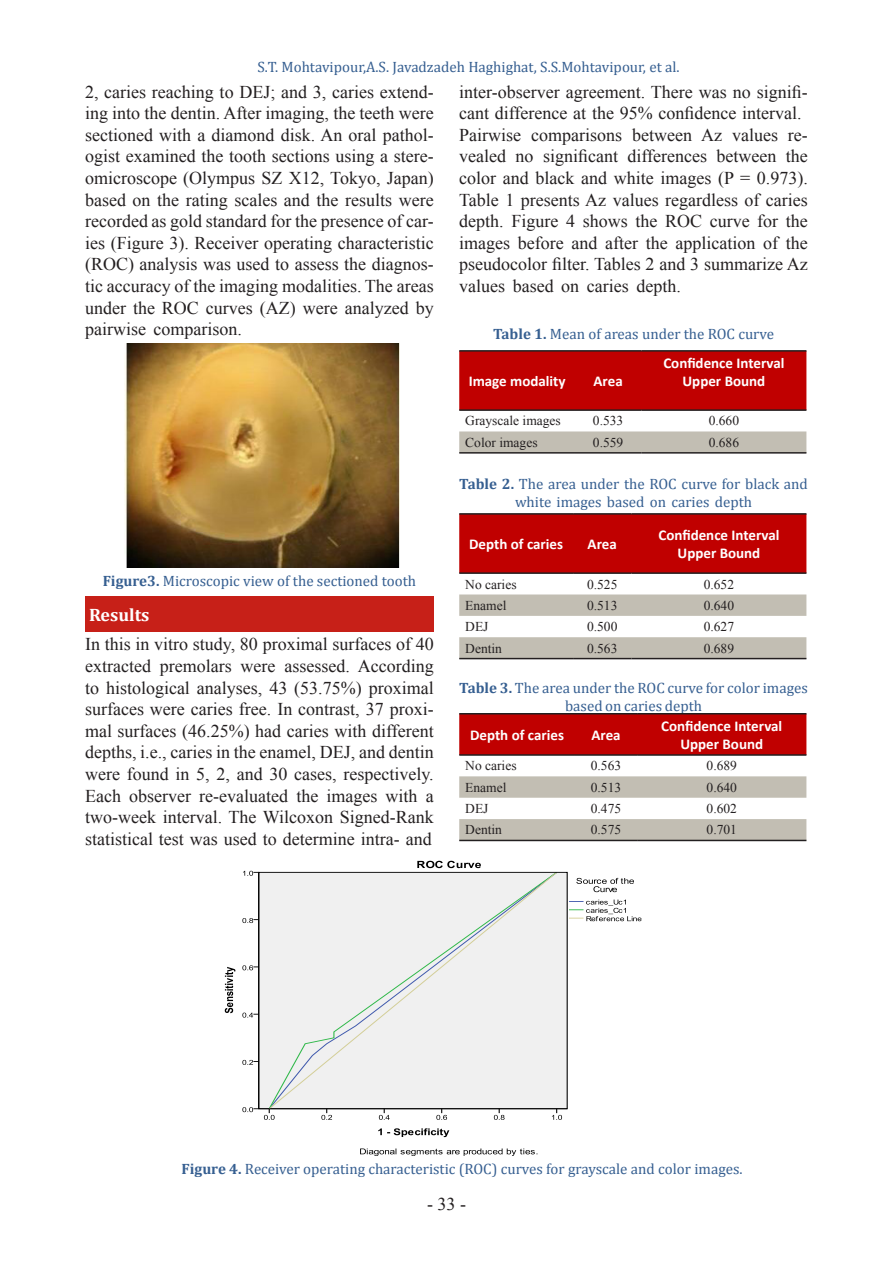
<style>
.page{position:relative;width:893px;height:1263px;background:#fff}
.page>*{position:absolute;margin:0;border:0;box-sizing:border-box;transform-origin:0 0}
.t1{font:18px/21.6px "Times New Roman";color:#231f20;text-align:justify}
.t2{font:700 18px "Cambria";color:#fff}
.t3{font:15px/18px "Cambria";color:#365f91;text-align:center}
.t4{font:700 15px/18px "Calibri";color:#fff;text-align:center}
.t5{font:13.5px "Times New Roman";color:#231f20}
.s1{font-weight:700}
</style>
<div class="page">
<div style="left:85px;top:597px;width:349px;height:35px;background:#c72018"></div>
<img style="left:125px;top:343px;width:274px;height:225px">
<div style="left:459px;top:352px;width:347px;height:57px;background:#c00000"></div>
<div style="left:459px;top:431px;width:347px;height:21px;background:#c2beb3"></div>
<hr style="left:459px;top:350px;width:116px;height:2px;background:#231f20">
<hr style="left:575px;top:350px;width:66px;height:2px;background:#231f20">
<hr style="left:641px;top:350px;width:165px;height:2px;background:#231f20">
<hr style="left:459px;top:409px;width:116px;height:2px;background:#231f20">
<hr style="left:575px;top:409px;width:66px;height:2px;background:#231f20">
<hr style="left:641px;top:409px;width:165px;height:2px;background:#231f20">
<hr style="left:459px;top:452px;width:116px;height:2px;background:#231f20">
<hr style="left:575px;top:452px;width:66px;height:2px;background:#231f20">
<hr style="left:641px;top:452px;width:165px;height:2px;background:#231f20">
<div style="left:459px;top:515px;width:347px;height:57px;background:#c00000"></div>
<svg style="left:459px;top:594px;width:347px;height:64px"></svg>
<hr style="left:459px;top:513px;width:114px;height:2px;background:#231f20">
<hr style="left:573px;top:513px;width:58px;height:2px;background:#231f20">
<hr style="left:631px;top:513px;width:175px;height:2px;background:#231f20">
<hr style="left:459px;top:572px;width:114px;height:2px;background:#231f20">
<hr style="left:573px;top:572px;width:58px;height:2px;background:#231f20">
<hr style="left:631px;top:572px;width:175px;height:2px;background:#231f20">
<hr style="left:459px;top:658px;width:114px;height:1px;background:#231f20">
<hr style="left:573px;top:658px;width:58px;height:1px;background:#231f20">
<hr style="left:631px;top:658px;width:175px;height:1px;background:#231f20">
<div style="left:459px;top:714px;width:347px;height:40px;background:#c00000"></div>
<svg style="left:459px;top:776px;width:347px;height:64px"></svg>
<hr style="left:459px;top:713px;width:116px;height:1px;background:#231f20">
<hr style="left:575px;top:713px;width:62px;height:1px;background:#231f20">
<hr style="left:637px;top:713px;width:169px;height:1px;background:#231f20">
<hr style="left:459px;top:754px;width:116px;height:2px;background:#231f20">
<hr style="left:575px;top:754px;width:62px;height:2px;background:#231f20">
<hr style="left:637px;top:754px;width:169px;height:2px;background:#231f20">
<hr style="left:459px;top:840px;width:116px;height:1px;background:#231f20">
<hr style="left:575px;top:840px;width:62px;height:1px;background:#231f20">
<hr style="left:637px;top:840px;width:169px;height:1px;background:#231f20">
<div style="left:259px;top:872px;width:308px;height:237px;background:#f0f0f0"></div>
<svg style="left:378px;top:1128px;width:71px;height:9px"></svg>
<svg style="left:552px;top:1109px;width:10px;height:11px"></svg>
<svg style="left:494px;top:1110px;width:11px;height:10px"></svg>
<svg style="left:436px;top:1110px;width:11px;height:10px"></svg>
<svg style="left:379px;top:1110px;width:11px;height:10px"></svg>
<svg style="left:321px;top:1110px;width:11px;height:10px"></svg>
<svg style="left:225px;top:967px;width:10px;height:46px"></svg>
<svg style="left:243px;top:871px;width:16px;height:5px"></svg>
<svg style="left:242px;top:918px;width:16px;height:5px"></svg>
<svg style="left:242px;top:965px;width:16px;height:5px"></svg>
<svg style="left:242px;top:1012px;width:16px;height:5px"></svg>
<svg style="left:242px;top:1060px;width:16px;height:5px"></svg>
<svg style="left:242px;top:1107px;width:33px;height:13px"></svg>
<svg style="left:268px;top:874px;width:290px;height:236px"></svg>
<div style="left:258px;top:872px;width:309px;height:237px;border:1px solid #000"></div>
<svg style="left:417px;top:861px;width:64px;height:7px"></svg>
<svg style="left:360px;top:1148px;width:177px;height:8px"></svg>
<svg style="left:569px;top:899px;width:72px;height:22px"></svg>
<svg style="left:576px;top:878px;width:58px;height:14px"></svg>
<p class="t3" style="left:257px;top:58px;width:424px">S.T. Mohtavipour,A.S. Javadzadeh Haghighat, S.S.Mohtavipour, et al.</p>
<p class="t1" style="left:85px;top:80px;width:350px">2, caries reaching to DEJ; and 3, caries extend&shy;ing into the dentin. After imaging, the teeth were sectioned with a diamond disk. An oral pathol&shy;ogist examined the tooth sections using a stere&shy;omicroscope (Olympus SZ X12, Tokyo, Japan) based on the rating scales and the results were recorded as gold standard for the presence of car&shy;ies (Figure 3). Receiver operating characteristic (ROC) analysis was used to assess the diagnos&shy;tic accuracy of the imaging modalities. The areas under the ROC curves (AZ) were analyzed by pairwise comparison.</p>
<p class="t3" style="left:103px;top:572px;width:315px"><span class="s1">Figure3.</span> Microscopic view of the sectioned tooth</p>
<p class="t2" style="left:89px;top:602px;width:62px">Results</p>
<p class="t1" style="left:85px;top:633px;width:350px">In this in vitro study, 80 proximal surfaces of 40 extracted premolars were assessed. According to histological analyses, 43 (53.75%) proximal surfaces were caries free. In contrast, 37 proxi&shy;mal surfaces (46.25%) had caries with different depths, i.e., caries in the enamel, DEJ, and dentin were found in 5, 2, and 30 cases, respectively.<br>Each observer re-evaluated the images with a two-week interval. The Wilcoxon Signed-Rank statistical test was used to determine intra- and</p>
<p class="t1" style="left:459px;top:80px;width:350px">inter-observer agreement. There was no signifi&shy;cant difference at the 95% confidence interval.</p>
<p class="t1" style="left:459px;top:124px;width:350px">Pairwise comparisons between Az values re&shy;vealed no significant differences between the color and black and white images (P = 0.973).<br>Table 1 presents Az values regardless of caries depth. Figure 4 shows the ROC curve for the images before and after the application of the pseudocolor filter. Tables 2 and 3 summarize Az values based on caries depth.</p>
<p class="t3" style="left:493px;top:325px;width:282px"><span class="s1">Table 1.</span> Mean of areas under the ROC curve</p>
<p class="t4" style="left:469px;top:372px;width:98px">Image modality</p>
<p class="t4" style="left:594px;top:372px;width:31px">Area</p>
<p class="t4" style="left:663px;top:354px;width:123px">Confidence Interval</p>
<p class="t4" style="left:682px;top:372px;width:84px">Upper Bound</p>
<p class="t5" style="left:465px;top:412px;width:97px">Grayscale images</p>
<p class="t5" style="left:593px;top:412px;width:32px">0.533</p>
<p class="t5" style="left:709px;top:412px;width:32px">0.660</p>
<p class="t5" style="left:465px;top:433px;width:74px">Color images</p>
<p class="t5" style="left:593px;top:433px;width:32px">0.559</p>
<p class="t5" style="left:709px;top:433px;width:32px">0.686</p>
<p class="t3" style="left:459px;top:475px;width:350px"><span class="s1">Table 2.</span> The area under the ROC curve for black and white images based on caries depth</p>
<p class="t4" style="left:469px;top:535px;width:95px">Depth of caries</p>
<p class="t4" style="left:588px;top:535px;width:31px">Area</p>
<p class="t4" style="left:658px;top:526px;width:123px">Confidence Interval</p>
<p class="t4" style="left:677px;top:544px;width:84px">Upper Bound</p>
<p class="t5" style="left:465px;top:575px;width:53px">No caries</p>
<p class="t5" style="left:587px;top:575px;width:32px">0.525</p>
<p class="t5" style="left:704px;top:575px;width:32px">0.652</p>
<p class="t5" style="left:465px;top:596px;width:43px">Enamel</p>
<p class="t5" style="left:587px;top:596px;width:32px">0.513</p>
<p class="t5" style="left:704px;top:596px;width:32px">0.640</p>
<p class="t5" style="left:465px;top:618px;width:25px">DEJ</p>
<p class="t5" style="left:587px;top:618px;width:32px">0.500</p>
<p class="t5" style="left:704px;top:618px;width:32px">0.627</p>
<p class="t5" style="left:465px;top:639px;width:38px">Dentin</p>
<p class="t5" style="left:587px;top:639px;width:32px">0.563</p>
<p class="t5" style="left:704px;top:639px;width:32px">0.689</p>
<p class="t3" style="left:459px;top:679px;width:350px"><span class="s1">Table 3.</span> The area under the ROC curve for color images based on caries depth</p>
<p class="t4" style="left:470px;top:726px;width:95px">Depth of caries</p>
<p class="t4" style="left:591px;top:726px;width:31px">Area</p>
<p class="t4" style="left:661px;top:717px;width:123px">Confidence Interval<br>Upper Bound</p>
<p class="t5" style="left:465px;top:757px;width:53px">No caries</p>
<p class="t5" style="left:591px;top:757px;width:32px">0.563</p>
<p class="t5" style="left:707px;top:757px;width:32px">0.689</p>
<p class="t5" style="left:465px;top:778px;width:43px">Enamel</p>
<p class="t5" style="left:591px;top:778px;width:32px">0.513</p>
<p class="t5" style="left:707px;top:778px;width:32px">0.640</p>
<p class="t5" style="left:465px;top:799px;width:25px">DEJ</p>
<p class="t5" style="left:591px;top:799px;width:32px">0.475</p>
<p class="t5" style="left:707px;top:799px;width:32px">0.602</p>
<p class="t5" style="left:465px;top:821px;width:38px">Dentin</p>
<p class="t5" style="left:591px;top:821px;width:32px">0.575</p>
<p class="t5" style="left:707px;top:821px;width:32px">0.701</p>
<p class="t3" style="left:182px;top:1160px;width:562px"><span class="s1">Figure 4.</span> Receiver operating characteristic (ROC) curves for grayscale and color images.</p>
<p class="t1" style="left:427px;top:1192px;width:40px">- 33 -</p>
</div>
